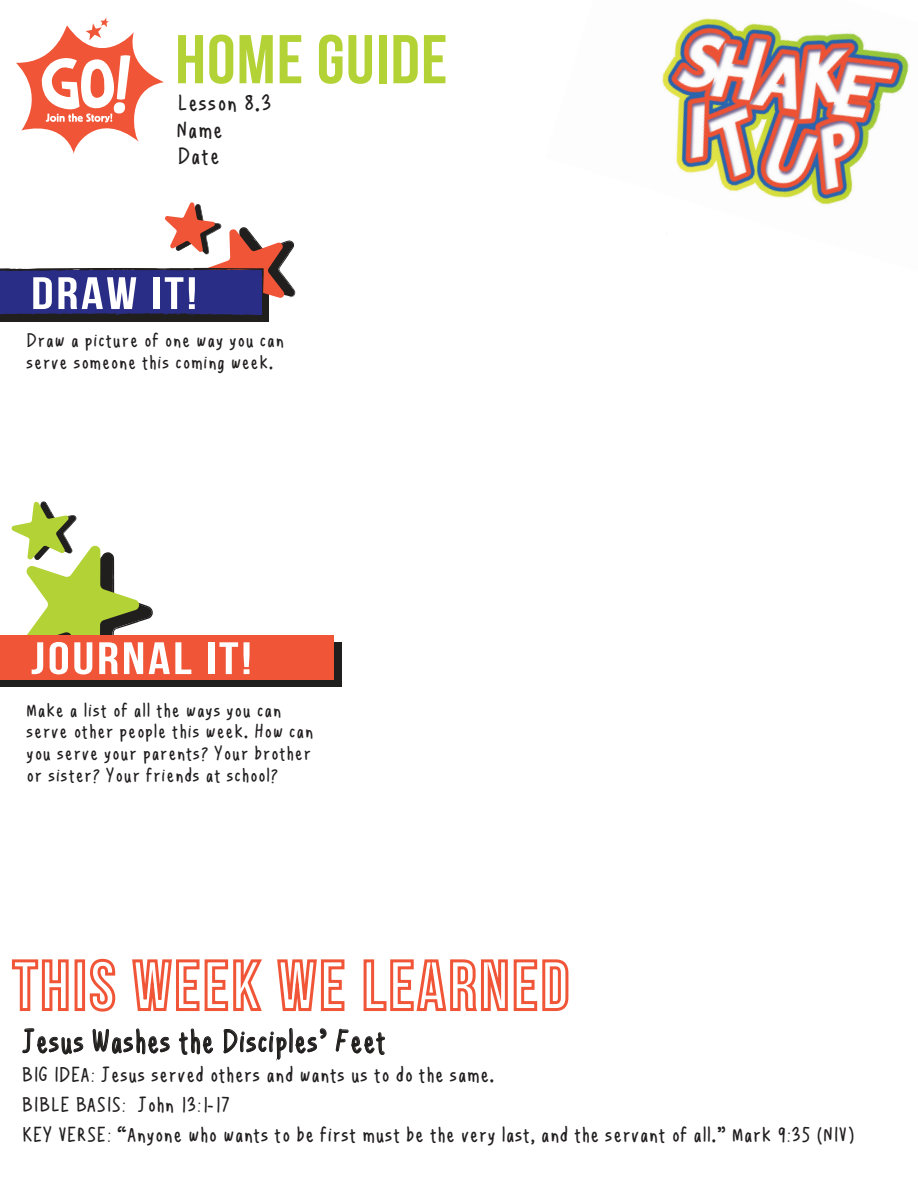
<style>
.page{position:relative;width:918px;height:1188px;background:#fff}
.page>*{position:absolute;margin:0;border:0;box-sizing:border-box;transform-origin:0 0}
.t1{font:700 68.85px "Bebas Neue";letter-spacing:.015em;color:#b3d236;scale:1.04 1}
.t2{font:700 45.45px "Bebas Neue";letter-spacing:.05em;color:#fff;scale:1.21 1}
.t3{font:30.15px "Henchgirl Comic Fixed";letter-spacing:-.02em;color:#211e1e;scale:.91 1}
.t4{font:21.6px/26.4px "Henchgirl Comic Fixed";letter-spacing:-.01em;color:#211e1e}
.t5{font:19.5px/29.7px "Henchgirl Comic Fixed";letter-spacing:-.02em;color:#211e1e}
.t6{font:18px/21.6px "Henchgirl Comic Fixed";letter-spacing:-.01em;color:#211e1e}
</style>
<div class="page">
<div style="left:0;top:277px;width:269px;height:45px;background:#211e1e"></div>
<svg style="left:0;top:202px;width:296px;height:113px"></svg>
<svg style="left:16px;top:17px;width:148px;height:137px"></svg>
<div style="left:0;top:642px;width:342px;height:45px;background:#211e1e"></div>
<svg style="left:11px;top:501px;width:142px;height:134px"></svg>
<div style="left:0;top:635px;width:333px;height:45px;background:#f05537"></div>
<svg style="left:11px;top:958px;width:558px;height:103px"></svg>
<img style="left:662px;top:18px;width:247px;height:216px">
<h1 class="t1" style="left:175px;top:22px;width:263px">HOME GUIDE</h1>
<p class="t4" style="left:177px;top:92px;width:98px">Lesson 8.3<br>Name<br>Date</p>
<h2 class="t2" style="left:31px;top:268px;width:139px">DRAW IT!</h2>
<p class="t6" style="left:27px;top:331px;width:260px">Draw a picture of one way you can serve someone this coming week.</p>
<h2 class="t2" style="left:31px;top:633px;width:184px">JOURNAL IT!</h2>
<p class="t6" style="left:27px;top:701px;width:289px">Make a list of all the ways you can serve other people this week. How can you serve your parents? Your brother or sister? Your friends at school?</p>
<h3 class="t3" style="left:22px;top:1027px;width:403px">Jesus Washes the Disciples’ Feet</h3>
<p class="t5" style="left:22px;top:1062px;width:835px">BIG IDEA: Jesus served others and wants us to do the same.<br>BIBLE BASIS: John 13:1-17<br>KEY VERSE: “Anyone who wants to be first must be the very last, and the servant of all.” Mark 9:35 (NIV)</p>
</div>
